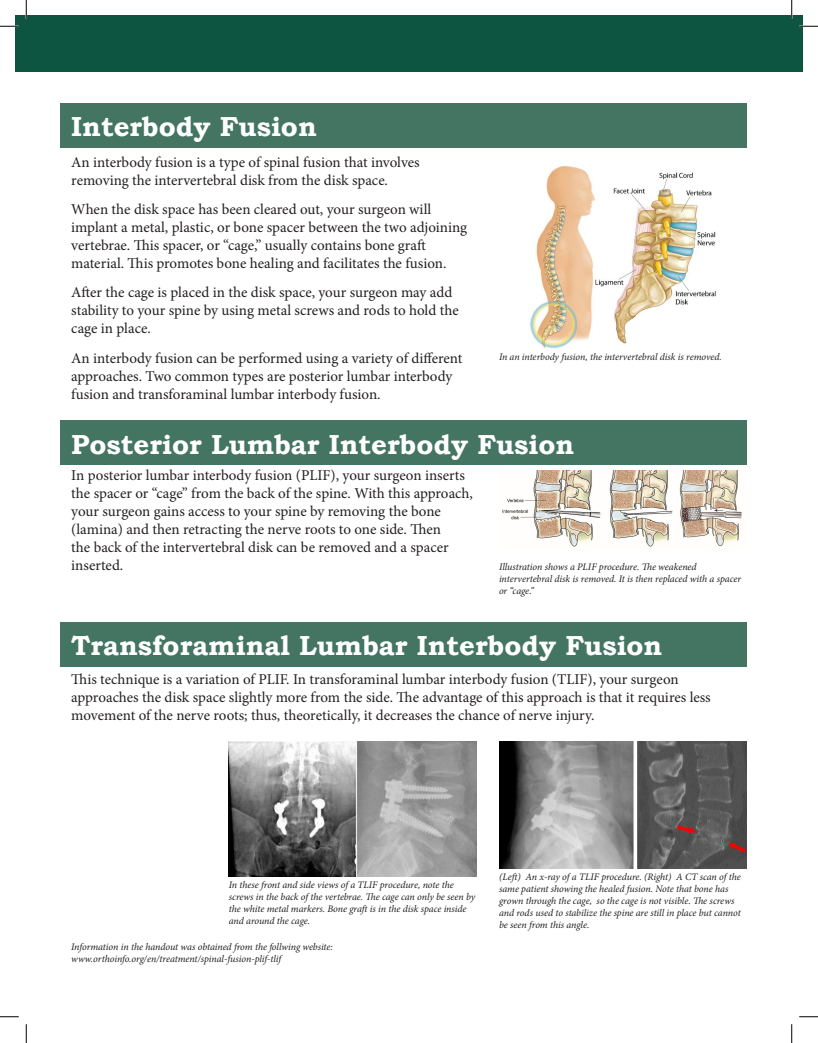
<style>
.page{position:relative;width:818px;height:1043px;background:#fff}
.page>*{position:absolute;margin:0;border:0;box-sizing:border-box;transform-origin:0 0}
.Header_1{font:700 27.5px "Bookman Old Style";color:#fff}
.Paragraph{font:15px/18px "Minion Pro";color:#231f20}
.Image_Caption{font:italic 10px/12px "Minion Pro";letter-spacing:-.01em;color:#231f20}
</style>
<div class="page">
<div style="left:15px;top:15px;width:787px;height:56px;background:#0d5540"></div>
<img style="left:530px;top:165px;width:186px;height:183px">
<img style="left:502px;top:471px;width:240px;height:76px">
<img style="left:499px;top:741px;width:247px;height:127px">
<img style="left:229px;top:741px;width:247px;height:135px">
<div style="left:60px;top:622px;width:686px;height:44px;background:#447563"></div>
<div style="left:60px;top:420px;width:686px;height:45px;background:#447563"></div>
<div style="left:60px;top:103px;width:686px;height:45px;background:#447563"></div>
<svg style="left:0;top:25px;width:19px;height:2px"></svg>
<svg style="left:799px;top:25px;width:19px;height:2px"></svg>
<svg style="left:0;top:1016px;width:19px;height:1px"></svg>
<svg style="left:799px;top:1016px;width:19px;height:1px"></svg>
<svg style="left:25px;top:0;width:2px;height:19px"></svg>
<svg style="left:25px;top:1024px;width:2px;height:18px"></svg>
<svg style="left:790px;top:0;width:2px;height:19px"></svg>
<svg style="left:791px;top:1024px;width:1px;height:18px"></svg>
<p class="Header_1" style="left:71px;top:107px;width:247px">Interbody Fusion</p>
<p class="Paragraph" style="left:71px;top:153px;width:350px">An interbody fusion is a type of spinal fusion that involves removing the intervertebral disk from the disk space.</p>
<p class="Paragraph" style="left:71px;top:200px;width:397px">When the disk space has been cleared out, your surgeon will implant a metal, plastic, or bone spacer between the two adjoining vertebrae. This spacer, or “cage,” usually contains bone graft material. This promotes bone healing and facilitates the fusion.</p>
<p class="Paragraph" style="left:71px;top:284px;width:389px">After the cage is placed in the disk space, your surgeon may add stability to your spine by using metal screws and rods to hold the cage in place.</p>
<p class="Paragraph" style="left:71px;top:349px;width:392px">An interbody fusion can be performed using a variety of different approaches. Two common types are posterior lumbar interbody fusion and transforaminal lumbar interbody fusion.</p>
<p class="Image_Caption" style="left:499px;top:351px;width:224px">In an interbody fusion, the intervertebral disk is removed.</p>
<p class="Header_1" style="left:71px;top:424px;width:504px">Posterior Lumbar Interbody Fusion</p>
<p class="Paragraph" style="left:71px;top:466px;width:403px">In posterior lumbar interbody fusion (PLIF), your surgeon inserts the spacer or “cage” from the back of the spine. With this approach, your surgeon gains access to your spine by removing the bone (lamina) and then retracting the nerve roots to one side. Then<br>the back of the intervertebral disk can be removed and a spacer inserted.</p>
<p class="Image_Caption" style="left:499px;top:560px;width:243px">Illustration shows a PLIF procedure. The weakened intervertebral disk is removed. It is then replaced with a spacer or “cage.”</p>
<p class="Header_1" style="left:71px;top:625px;width:592px">Transforaminal Lumbar Interbody Fusion</p>
<p class="Paragraph" style="left:71px;top:670px;width:641px">This technique is a variation of PLIF. In transforaminal lumbar interbody fusion (TLIF), your surgeon approaches the disk space slightly more from the side. The advantage of this approach is that it requires less movement of the nerve roots; thus, theoretically, it decreases the chance of nerve injury.</p>
<p class="Image_Caption" style="left:229px;top:878px;width:248px">In these front and side views of a TLIF procedure, note the screws in the back of the vertebrae. The cage can only be seen by the white metal markers. Bone graft is in the disk space inside and around the cage.</p>
<p class="Image_Caption" style="left:71px;top:941px;width:263px">Information in the handout was obtained from the follwing website: www.orthoinfo.org/en/treatment/spinal-fusion-plif-tlif</p>
<p class="Image_Caption" style="left:499px;top:871px;width:243px">(Left) An x-ray of a TLIF procedure. (Right) A CT scan of the same patient showing the healed fusion. Note that bone has grown through the cage, so the cage is not visible. The screws and rods used to stabilize the spine are still in place but cannot be seen from this angle.</p>
</div>
